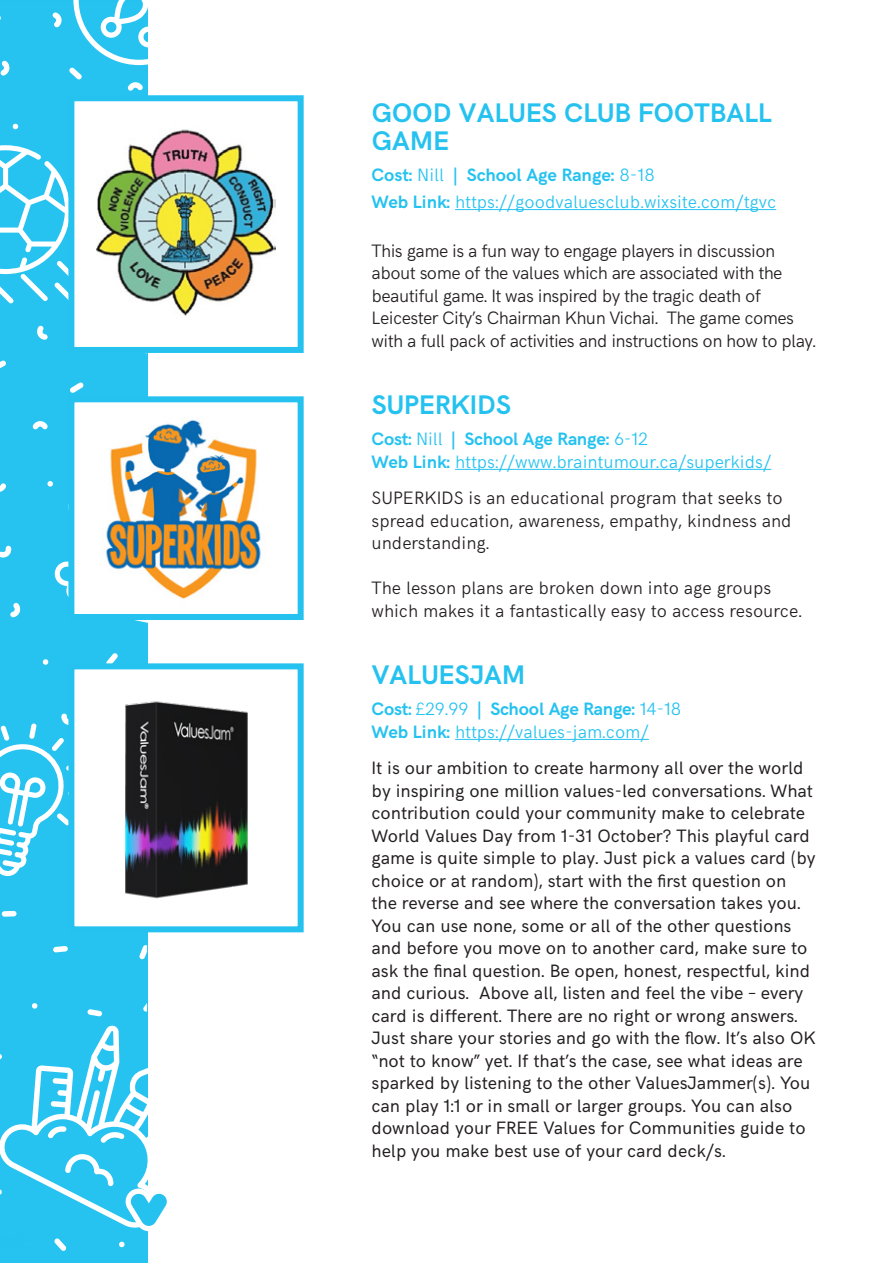
<style>
.page{position:relative;width:893px;height:1263px;background:#fff}
.page>*{position:absolute;margin:0;border:0;box-sizing:border-box;transform-origin:0 0}
.t1{font:700 27px/28.5px "HK Grotesk";letter-spacing:.01em;color:#25c2f0}
.t2{font:18px/22.5px "HK Grotesk";color:#231f20}
.t3{font:300 18px/22.5px "HK Grotesk";letter-spacing:-.03em;color:#231f20}
.t4{font:300 18px/22.5px "HK Grotesk";color:#25c2f0}
.t5{font:300 18px/22.5px "HK Grotesk";color:#231f20}
.s1{font-weight:700}
</style>
<div class="page">
<div style="left:0;top:2px;width:147px;height:1261px;background:#26c2f0"></div>
<svg style="left:108px;top:653px;width:10px;height:7px"></svg>
<svg style="left:70px;top:382px;width:14px;height:11px"></svg>
<svg style="left:87px;top:1009px;width:15px;height:7px"></svg>
<svg style="left:2px;top:911px;width:15px;height:6px"></svg>
<svg style="left:0;top:361px;width:6px;height:7px"></svg>
<svg style="left:143px;top:1003px;width:4px;height:9px"></svg>
<svg style="left:139px;top:945px;width:8px;height:14px"></svg>
<svg style="left:53px;top:946px;width:15px;height:6px"></svg>
<svg style="left:0;top:483px;width:6px;height:9px"></svg>
<svg style="left:37px;top:326px;width:11px;height:14px"></svg>
<svg style="left:32px;top:421px;width:16px;height:8px"></svg>
<svg style="left:0;top:546px;width:11px;height:11px"></svg>
<svg style="left:52px;top:12px;width:10px;height:15px"></svg>
<svg style="left:0;top:61px;width:10px;height:15px"></svg>
<svg style="left:10px;top:603px;width:10px;height:14px"></svg>
<svg style="left:32px;top:1003px;width:6px;height:6px"></svg>
<svg style="left:43px;top:659px;width:5px;height:6px"></svg>
<svg style="left:47px;top:481px;width:18px;height:105px"></svg>
<svg style="left:0;top:714px;width:65px;height:162px"></svg>
<svg style="left:0;top:124px;width:65px;height:180px"></svg>
<svg style="left:69px;top:0;width:78px;height:91px"></svg>
<img style="left:65px;top:92px;width:239px;height:264px">
<svg style="left:65px;top:393px;width:239px;height:230px"></svg>
<svg style="left:65px;top:660px;width:239px;height:275px"></svg>
<svg style="left:0;top:1025px;width:167px;height:226px"></svg>
<hr style="left:455px;top:209px;width:321px;height:1px;background:#25c2f0">
<hr style="left:455px;top:469px;width:316px;height:1px;background:#25c2f0">
<hr style="left:455px;top:739px;width:194px;height:1px;background:#25c2f0">
<hr style="left:0;top:1248px;width:32px;height:1px;background:#25c2f0">
<h1 class="t1" style="left:372px;top:96px;width:401px">GOOD VALUES CLUB FOOTBALL<br>GAME</h1>
<p class="t4" style="left:372px;top:160px;width:406px;line-height:26.7px"><span class="s1">Cost:</span> Nill <span class="s1">| School Age Range:</span> 8-18<br><span class="s1">Web Link:</span> https://goodvaluesclub.wixsite.com/tgvc</p>
<p class="t3" style="left:372px;top:238px;width:446px">This game is a fun way to engage players in discussion about some of the values which are associated with the beautiful game. It was inspired by the tragic death of Leicester City’s Chairman Khun Vichai. The game comes with a full pack of activities and instructions on how to play.</p>
<h1 class="t1" style="left:372px;top:388px;width:141px">SUPERKIDS</h1>
<p class="t4" style="left:372px;top:426px;width:401px"><span class="s1">Cost:</span> Nill <span class="s1">| School Age Range:</span> 6-12<br><span class="s1">Web Link:</span> https://www.braintumour.ca/superkids/</p>
<p class="t5" style="left:372px;top:485px;width:422px">SUPERKIDS is an educational program that seeks to spread education, awareness, empathy, kindness and understanding.</p>
<p class="t5" style="left:372px;top:575px;width:432px">The lesson plans are broken down into age groups which makes it a fantastically easy to access resource.</p>
<h1 class="t1" style="left:372px;top:658px;width:155px">VALUESJAM</h1>
<p class="t4" style="left:372px;top:696px;width:311px"><span class="s1">Cost:</span> £29.99 <span class="s1">| School Age Range:</span> 14-18<br><span class="s1">Web Link:</span> https://values-jam.com/</p>
<p class="t2" style="left:372px;top:755px;width:446px">It is our ambition to create harmony all over the world by inspiring one million values-led conversations. What contribution could your community make to celebrate World Values Day from 1-31 October? This playful card game is quite simple to play. Just pick a values card (by choice or at random), start with the first question on the reverse and see where the conversation takes you.<br>You can use none, some or all of the other questions and before you move on to another card, make sure to ask the final question. Be open, honest, respectful, kind and curious. Above all, listen and feel the vibe – every card is different. There are no right or wrong answers.<br>Just share your stories and go with the flow. It’s also OK “not to know” yet. If that’s the case, see what ideas are sparked by listening to the other ValuesJammer(s). You can play 1:1 or in small or larger groups. You can also download your FREE Values for Communities guide to help you make best use of your card deck/s.</p>
</div>
